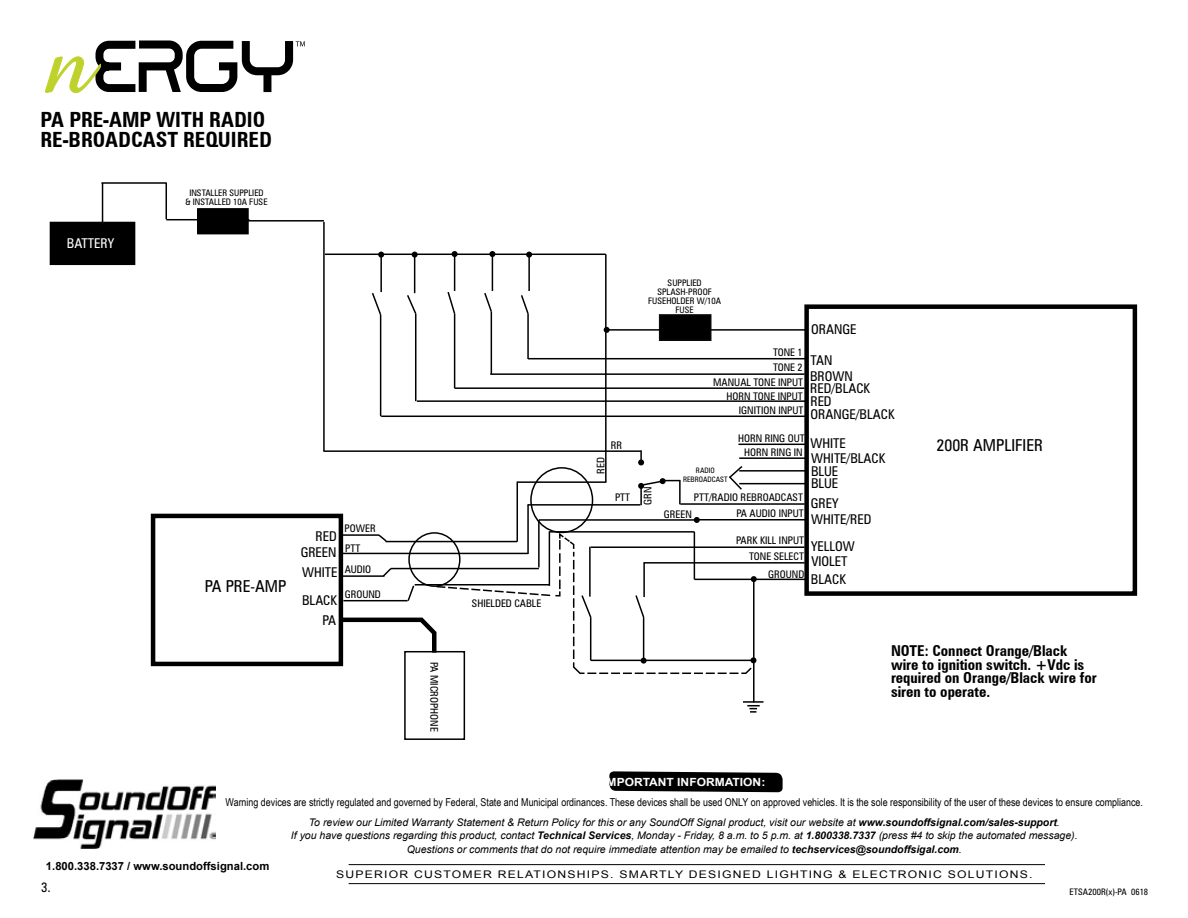
<style>
.page{position:relative;width:1188px;height:918px;background:#fff}
.page>*{position:absolute;margin:0;border:0;box-sizing:border-box;transform-origin:0 0}
.t1{font:700 condensed 21px/19.5px "Zurich BT";color:#000}
.t2{font:condensed 16.5px "Zurich BT";color:#000}
.t3{font:700 condensed 15px/13.5px "Zurich BT";color:#000}
.t4{font:condensed 13.5px/12.9px "Zurich BT";color:#000}
.t5{font:condensed 13.5px "Zurich BT";color:#fff}
.t6{font:700 11.25px "Arial";color:#000}
.t7{font:700 11.25px "Arial";color:#fff;scale:1.07 1}
.t8{font:10.8px "Arial Narrow";color:#000}
.t9{font:italic 10.5px/13.5px "Arial";color:#000;text-align:center}
.t10{font:condensed 10.5px/14.2px "Zurich BT";color:#000;text-align:right}
.t11{font:10.5px "Arial";letter-spacing:.1em;color:#000;scale:1.16 1}
.t12{font:condensed 9px/9px "Zurich BT";color:#000;text-align:center}
.t13{font:condensed 7.5px/9px "Zurich BT";color:#000;text-align:center}
.s1{font-weight:700}
</style>
<div class="page">
<img style="left:33px;top:780px;width:182px;height:68px">
<hr style="left:349px;top:864px;width:696px;height:1px;background:#000">
<hr style="left:349px;top:883px;width:696px;height:1px;background:#000">
<svg style="left:609px;top:771px;width:174px;height:21px;background:#161616"></svg>
<svg style="left:45px;top:40px;width:260px;height:53px"></svg>
<div style="left:50px;top:222px;width:85px;height:42px;background:#000"></div>
<div style="left:50px;top:222px;width:85px;height:43px;border:2px solid #000"></div>
<div style="left:198px;top:209px;width:50px;height:25px;background:#000"></div>
<div style="left:197px;top:208px;width:52px;height:26px;border:2px solid #000"></div>
<div style="left:660px;top:315px;width:51px;height:25px;background:#000"></div>
<div style="left:659px;top:314px;width:52px;height:27px;border:2px solid #0a0a0a"></div>
<hr style="left:738px;top:444px;width:67px;height:1px;background:#000">
<div style="left:804px;top:304px;width:333px;height:292px;border:4px solid #000"></div>
<svg style="left:150px;top:513px;width:285px;height:154px"></svg>
<hr style="left:694px;top:579px;width:113px;height:1px;background:#000">
<hr style="left:341px;top:553px;width:187px;height:1px;background:#000">
<hr style="left:527px;top:505px;width:2px;height:49px;background:#000">
<hr style="left:528px;top:504px;width:112px;height:2px;background:#000">
<hr style="left:680px;top:503px;width:125px;height:2px;background:#000">
<hr style="left:341px;top:575px;width:43px;height:2px;background:#000">
<svg style="left:381px;top:566px;width:12px;height:12px"></svg>
<hr style="left:391px;top:568px;width:148px;height:1px;background:#000">
<hr style="left:538px;top:520px;width:2px;height:47px;background:#000">
<hr style="left:539px;top:519px;width:158px;height:2px;background:#000">
<svg style="left:694px;top:517px;width:6px;height:6px"></svg>
<hr style="left:753px;top:579px;width:2px;height:123px;background:#000">
<hr style="left:743px;top:701px;width:21px;height:2px;background:#000">
<svg style="left:747px;top:705px;width:13px;height:8px"></svg>
<svg style="left:435px;top:531px;width:371px;height:144px"></svg>
<div style="left:404px;top:651px;width:61px;height:89px;border:2px solid #000"></div>
<div style="left:408px;top:532px;width:53px;height:55px;border:2px solid #000;border-radius:50%"></div>
<div style="left:530px;top:467px;width:63px;height:66px;border:2px solid #000;border-radius:50%"></div>
<hr style="left:247px;top:220px;width:77px;height:2px;background:#000">
<hr style="left:323px;top:222px;width:2px;height:229px;background:#000">
<hr style="left:325px;top:254px;width:281px;height:1px;background:#000">
<hr style="left:605px;top:254px;width:2px;height:228px;background:#000">
<hr style="left:517px;top:481px;width:89px;height:2px;background:#000">
<hr style="left:517px;top:482px;width:1px;height:60px;background:#000">
<hr style="left:386px;top:541px;width:131px;height:1px;background:#000">
<svg style="left:377px;top:533px;width:11px;height:10px"></svg>
<hr style="left:341px;top:534px;width:38px;height:2px;background:#000">
<hr style="left:739px;top:457px;width:67px;height:2px;background:#000">
<hr style="left:380px;top:255px;width:2px;height:37px;background:#000">
<svg style="left:378px;top:252px;width:6px;height:6px"></svg>
<hr style="left:414px;top:255px;width:1px;height:38px;background:#000">
<svg style="left:412px;top:252px;width:6px;height:6px"></svg>
<hr style="left:454px;top:254px;width:1px;height:37px;background:#000">
<svg style="left:452px;top:251px;width:6px;height:6px"></svg>
<hr style="left:492px;top:254px;width:1px;height:37px;background:#000">
<svg style="left:489px;top:251px;width:6px;height:6px"></svg>
<hr style="left:528px;top:255px;width:2px;height:36px;background:#000">
<svg style="left:526px;top:252px;width:6px;height:6px"></svg>
<svg style="left:372px;top:291px;width:10px;height:26px"></svg>
<hr style="left:380px;top:315px;width:1px;height:101px;background:#000">
<hr style="left:381px;top:416px;width:425px;height:1px;background:#000">
<svg style="left:407px;top:293px;width:10px;height:23px"></svg>
<hr style="left:415px;top:314px;width:1px;height:87px;background:#000">
<hr style="left:417px;top:400px;width:389px;height:2px;background:#000">
<svg style="left:447px;top:290px;width:9px;height:26px"></svg>
<hr style="left:454px;top:314px;width:1px;height:74px;background:#000">
<hr style="left:455px;top:387px;width:350px;height:2px;background:#000">
<svg style="left:484px;top:293px;width:9px;height:20px"></svg>
<hr style="left:491px;top:312px;width:1px;height:62px;background:#000">
<hr style="left:490px;top:373px;width:315px;height:2px;background:#000">
<svg style="left:521px;top:295px;width:8px;height:19px"></svg>
<hr style="left:527px;top:314px;width:2px;height:45px;background:#000">
<hr style="left:528px;top:358px;width:278px;height:1px;background:#000">
<hr style="left:607px;top:329px;width:199px;height:2px;background:#000">
<svg style="left:604px;top:327px;width:6px;height:6px"></svg>
<hr style="left:166px;top:219px;width:83px;height:1px;background:#000">
<hr style="left:166px;top:183px;width:1px;height:36px;background:#000">
<hr style="left:101px;top:182px;width:66px;height:2px;background:#000">
<hr style="left:102px;top:183px;width:1px;height:41px;background:#000">
<hr style="left:415px;top:584px;width:135px;height:2px;background:#000">
<svg style="left:406px;top:584px;width:10px;height:19px"></svg>
<hr style="left:343px;top:600px;width:65px;height:1px;background:#000">
<hr style="left:323px;top:450px;width:318px;height:2px;background:#000">
<svg style="left:638px;top:450px;width:6px;height:15px"></svg>
<hr style="left:679px;top:480px;width:2px;height:24px;background:#000">
<svg style="left:638px;top:478px;width:42px;height:27px"></svg>
<hr style="left:696px;top:519px;width:110px;height:1px;background:#000">
<hr style="left:739px;top:470px;width:67px;height:2px;background:#000">
<hr style="left:739px;top:483px;width:67px;height:1px;background:#000">
<svg style="left:729px;top:466px;width:15px;height:24px"></svg>
<h1 class="t1" style="left:40px;top:110px;width:233px">PA PRE-AMP WITH RADIO<br>RE-BROADCAST REQUIRED</h1>
<p class="t5" style="left:67px;top:235px;width:49px">BATTERY</p>
<p class="t12" style="left:185px;top:188px;width:84px">INSTALLER SUPPLIED<br>&amp; INSTALLED 10A FUSE</p>
<h2 class="t2" style="left:205px;top:576px;width:83px">PA PRE-AMP</h2>
<p class="t10" style="left:345px;top:519px;width:33px;line-height:19.5px;text-align:left">POWER<br>PTT</p>
<p class="t10" style="left:345px;top:562px;width:28px">AUDIO</p>
<p class="t10" style="left:345px;top:587px;width:38px">GROUND</p>
<p class="t4" style="left:316px;top:530px;width:23px">RED</p>
<p class="t4" style="left:302px;top:566px;width:37px">WHITE</p>
<p class="t4" style="left:301px;top:545px;width:37px">GREEN</p>
<p class="t4" style="left:302px;top:590px;width:36px;line-height:19.6px;text-align:right">BLACK<br>PA</p>
<p class="t10" style="left:441px;top:662px;width:71px;rotate:90deg">PA MICROPHONE</p>
<p class="t10" style="left:472px;top:596px;width:71px">SHIELDED CABLE</p>
<p class="t10" style="left:611px;top:439px;width:13px">RR</p>
<p class="t10" style="left:594px;top:474px;width:18px;rotate:-90deg">RED</p>
<p class="t10" style="left:615px;top:490px;width:17px">PTT</p>
<p class="t12" style="left:648px;top:278px;width:75px">SUPPLIED<br>SPLASH-PROOF<br>FUSEHOLDER W/10A<br>FUSE</p>
<p class="t10" style="left:640px;top:505px;width:20px;rotate:-90deg">GRN</p>
<p class="t4" style="left:811px;top:323px;width:47px">ORANGE</p>
<p class="t4" style="left:810px;top:352px;width:44px;line-height:16.2px">TAN<br>BROWN</p>
<p class="t4" style="left:810px;top:382px;width:86px">RED/BLACK<br>RED<br>ORANGE/BLACK</p>
<p class="t4" style="left:811px;top:451px;width:76px">WHITE/BLACK</p>
<p class="t10" style="left:713px;top:345px;width:92px">TONE 1<br>TONE 2<br>MANUAL TONE INPUT<br>HORN TONE INPUT<br>IGNITION INPUT</p>
<p class="t10" style="left:738px;top:430px;width:68px;line-height:14.7px;text-align:center">HORN RING OUT<br>HORN RING IN</p>
<p class="t10" style="left:694px;top:489px;width:111px;line-height:16.5px">PTT/RADIO REBROADCAST<br>PA AUDIO INPUT</p>
<p class="t10" style="left:736px;top:532px;width:69px;line-height:16.2px">PARK KILL INPUT<br>TONE SELECT</p>
<p class="t10" style="left:768px;top:567px;width:38px">GROUND</p>
<p class="t4" style="left:810px;top:437px;width:37px">WHITE</p>
<p class="t4" style="left:811px;top:477px;width:29px">BLUE</p>
<p class="t4" style="left:811px;top:465px;width:29px">BLUE</p>
<p class="t4" style="left:811px;top:496px;width:62px;line-height:15.3px">GREY<br>WHITE/RED</p>
<p class="t4" style="left:811px;top:538px;width:45px;line-height:14.9px">YELLOW<br>VIOLET</p>
<p class="t4" style="left:811px;top:573px;width:36px">BLACK</p>
<p class="t13" style="left:683px;top:466px;width:46px">RADIO<br>REBROADCAST</p>
<p class="t10" style="left:664px;top:507px;width:29px">GREEN</p>
<h2 class="t2" style="left:937px;top:435px;width:108px">200R AMPLIFIER</h2>
<h3 class="t3" style="left:891px;top:644px;width:207px">NOTE: Connect Orange/Black wire to ignition switch. +Vdc is required on Orange/Black wire for siren to operate.</h3>
<p class="t7" style="left:603px;top:774px;width:153px">IMPORTANT INFORMATION:</p>
<p class="t8" style="left:226px;top:794px;width:919px">Warning devices are strictly regulated and governed by Federal, State and Municipal ordinances. These devices shall be used ONLY on approved vehicles. It is the sole responsibility of the user of these devices to ensure compliance.</p>
<p class="t9" style="left:291px;top:815px;width:788px">To review our Limited Warranty Statement &amp; Return Policy for this or any SoundOff Signal product, visit our website at <span class="s1">www.soundoffsignal.com/sales-support</span>.<br>If you have questions regarding this product, contact <span class="s1">Technical Services</span>, Monday - Friday, 8 a.m. to 5 p.m. at <span class="s1">1.800338.7337</span> (press #4 to skip the automated message).<br>Questions or comments that do not require immediate attention may be emailed to <span class="s1">techservices@soundoffsigal.com</span>.</p>
<p class="t11" style="left:336px;top:868px;width:602px">SUPERIOR CUSTOMER RELATIONSHIPS. SMARTLY DESIGNED LIGHTING &amp; ELECTRONIC SOLUTIONS.</p>
<p class="t6" style="left:46px;top:859px;width:225px">1.800.338.7337 / www.soundoffsignal.com</p>
<p class="t4" style="left:41px;top:880px;width:11px">3.</p>
<p class="t12" style="left:1070px;top:887px;width:80px">ETSA200R(x)-PA 0618</p>
</div>
